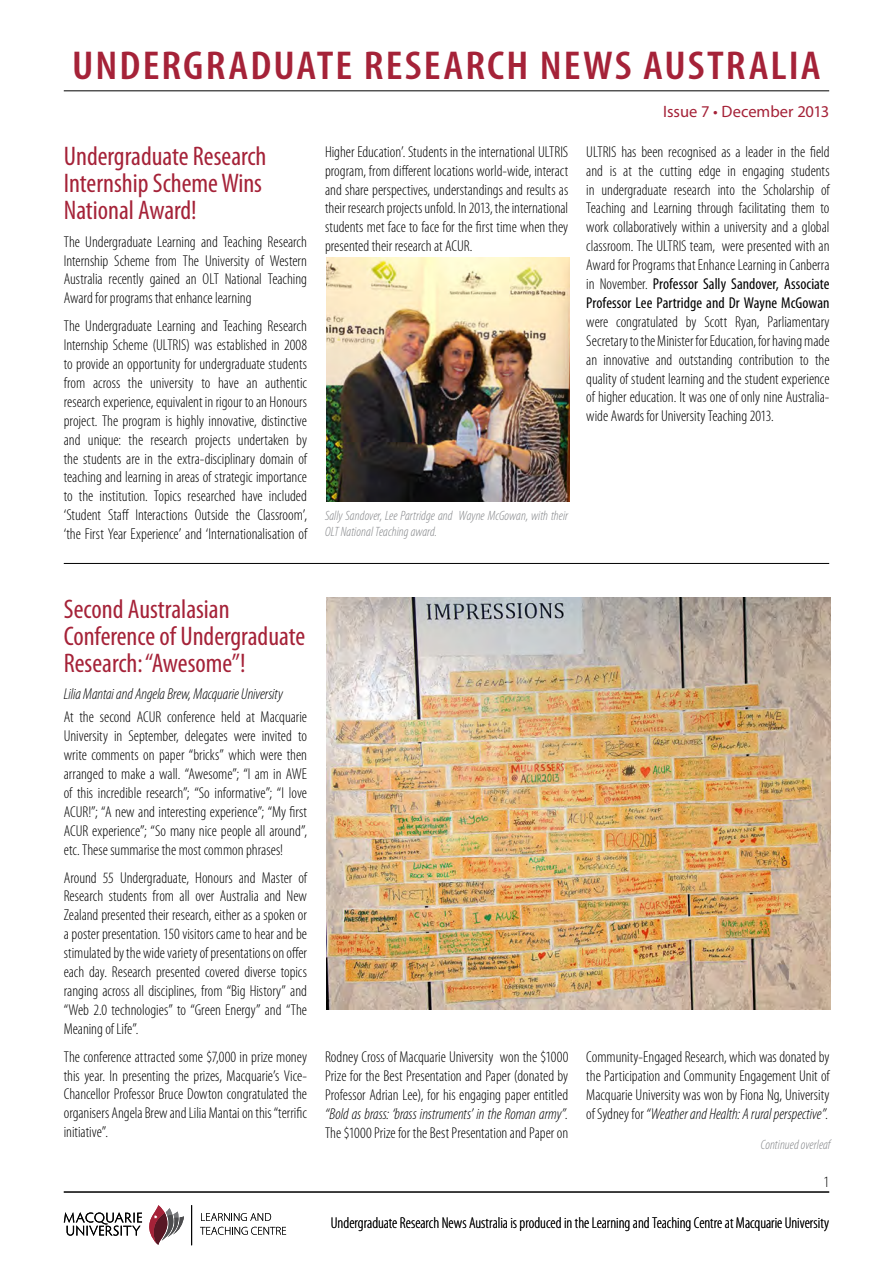
<style>
.page{position:relative;width:893px;height:1263px;background:#fff}
.page>*{position:absolute;margin:0;border:0;box-sizing:border-box;transform-origin:0 0}
.toolkit_title{font:600 condensed 40.5px "Myriad Pro";letter-spacing:.045em;color:#a52238;scale:1.1 1}
.Head_1{font:condensed 27px/27px "Myriad Pro";color:#a52238}
.Date{font:16.5px "Myriad Pro";color:#a52238}
.Body{font:300 condensed 15.75px/18.9px "Myriad Pro";color:#000;text-align:justify}
.authors{font:italic 300 condensed 15.75px "Myriad Pro";letter-spacing:-.005em;color:#000}
.Body-2{font:italic 300 condensed 13.5px/16.2px "Myriad Pro";color:#828487}
.s1{font-weight:400}
.s2{font-style:italic}
</style>
<div class="page">
<svg style="left:64px;top:1212px;width:78px;height:24px"></svg>
<hr style="left:191px;top:1205px;width:1px;height:40px;background:#000">
<svg style="left:149px;top:1205px;width:35px;height:40px"></svg>
<svg style="left:201px;top:1213px;width:70px;height:8px"></svg>
<svg style="left:200px;top:1227px;width:86px;height:8px"></svg>
<hr style="left:64px;top:91px;width:765px;height:1px;background:#000">
<hr style="left:64px;top:1192px;width:765px;height:1px;background:#000">
<hr style="left:64px;top:563px;width:765px;height:1px;background:#000">
<img style="left:326px;top:597px;width:504px;height:413px">
<img style="left:326px;top:258px;width:244px;height:244px">
<p class="toolkit_title" style="left:72px;top:40px;width:682px">UNDERGRADUATE RESEARCH NEWS AUSTRALIA</p>
<p class="Date" style="left:663px;top:101px;width:167px">Issue 7 • December 2013</p>
<h1 class="Head_1" style="left:64px;top:142px;width:204px">Undergraduate Research<br>Internship Scheme Wins<br>National Award!</h1>
<p class="Body" style="left:64px;top:232px;width:245px">The Undergraduate Learning and Teaching Research Internship Scheme from The University of Western Australia recently gained an OLT National Teaching Award for programs that enhance learning</p>
<p class="Body" style="left:64px;top:316px;width:245px">The Undergraduate Learning and Teaching Research Internship Scheme (ULTRIS) was established in 2008 to provide an opportunity for undergraduate students from across the university to have an authentic research experience, equivalent in rigour to an Honours project. The program is highly innovative, distinctive and unique: the research projects undertaken by the students are in the extra-disciplinary domain of teaching and learning in areas of strategic importance to the institution. Topics researched have included ‘Student Staff Interactions Outside the Classroom’, ‘the First Year Experience’ and ‘Internationalisation of</p>
<p class="Body" style="left:325px;top:142px;width:245px">Higher Education’. Students in the international ULTRIS program, from different locations world-wide, interact and share perspectives, understandings and results as their research projects unfold. In 2013, the international students met face to face for the first time when they presented their research at ACUR.</p>
<p class="Body-2" style="left:325px;top:507px;width:245px">Sally Sandover, Lee Partridge and Wayne McGowan, with their<br>OLT National Teaching award.</p>
<p class="Body" style="left:586px;top:142px;width:245px">ULTRIS has been recognised as a leader in the field and is at the cutting edge in engaging students in undergraduate research into the Scholarship of Teaching and Learning through facilitating them to work collaboratively within a university and a global classroom. The ULTRIS team, were presented with an Award for Programs that Enhance Learning in Canberra in November. <span class="s1">Professor Sally Sandover, Associate Professor Lee Partridge and Dr Wayne McGowan </span>were congratulated by Scott Ryan, Parliamentary Secretary to the Minister for Education, for having made an innovative and outstanding contribution to the quality of student learning and the student experience of higher education. It was one of only nine Australia&shy;wide Awards for University Teaching 2013.</p>
<h1 class="Head_1" style="left:64px;top:595px;width:243px">Second Australasian<br>Conference of Undergraduate<br>Research: “Awesome”!</h1>
<p class="authors" style="left:64px;top:685px;width:221px">Lilia Mantai and Angela Brew, Macquarie University</p>
<p class="Body" style="left:64px;top:707px;width:245px">At the second ACUR conference held at Macquarie University in September, delegates were invited to write comments on paper “bricks” which were then arranged to make a wall. “Awesome”; “I am in AWE of this incredible research”; “So informative”; “I love ACUR!”; “A new and interesting experience”; “My first ACUR experience”; “So many nice people all around”, etc. These summarise the most common phrases!</p>
<p class="Body" style="left:64px;top:868px;width:245px">Around 55 Undergraduate, Honours and Master of Research students from all over Australia and New Zealand presented their research, either as a spoken or a poster presentation. 150 visitors came to hear and be stimulated by the wide variety of presentations on offer each day. Research presented covered diverse topics ranging across all disciplines, from “Big History” and “Web 2.0 technologies” to “Green Energy” and “The Meaning of Life”.</p>
<p class="Body" style="left:64px;top:1047px;width:245px">The conference attracted some $7,000 in prize money this year. In presenting the prizes, Macquarie’s Vice-Chancellor Professor Bruce Dowton congratulated the organisers Angela Brew and Lilia Mantai on this “terrific initiative”.</p>
<p class="Body" style="left:325px;top:1047px;width:245px">Rodney Cross of Macquarie University won the $1000<br>Prize for the Best Presentation and Paper (donated by Professor Adrian Lee), for his engaging paper entitled <span class="s2">“Bold as brass: ‘brass instruments’ in the Roman army”.<br></span>The $1000 Prize for the Best Presentation and Paper on</p>
<p class="Body" style="left:586px;top:1047px;width:245px">Community-Engaged Research, which was donated by the Participation and Community Engagement Unit of Macquarie University was won by Fiona Ng, University of Sydney for <span class="s2">“Weather and Health: A rural perspective”.</span></p>
<p class="Body-2" style="left:761px;top:1136px;width:71px">Continued overleaf</p>
<p class="Body" style="left:823px;top:1172px;width:7px">1</p>
<p class="Body" style="left:331px;top:1213px;width:500px">Undergraduate Research News Australia is produced in the Learning and Teaching Centre at Macquarie University</p>
</div>
